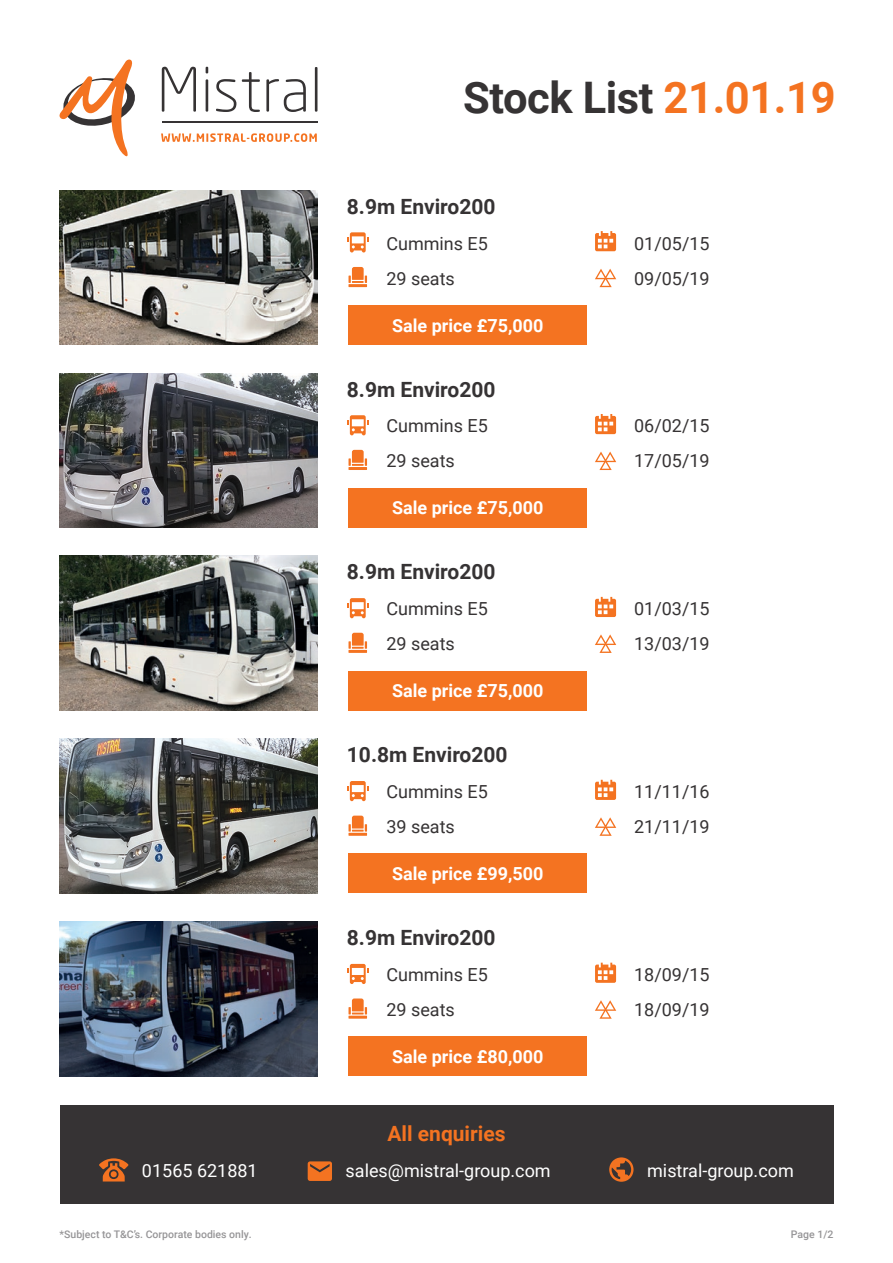
<style>
.page{position:relative;width:893px;height:1263px;background:#fff}
.page>*{position:absolute;margin:0;border:0;box-sizing:border-box;transform-origin:0 0}
.t1{font:700 43.5px "Roboto";letter-spacing:-.01em;color:#363334}
.t2{font:700 21px "Roboto";color:#363334}
.t3{font:700 21px "Roboto";color:#f47321}
.t4{font:18px "Roboto";color:#363334}
.t5{font:700 18px "Roboto";color:#fff}
.t6{font:18px "Roboto";color:#fff}
.t7{font:500 10.5px "Roboto";color:#969597}
.s1{color:#f47321}
</style>
<div class="page">
<div style="left:60px;top:1104px;width:773px;height:99px;background:#363334"></div>
<svg style="left:609px;top:1157px;width:24px;height:25px"></svg>
<svg style="left:308px;top:1161px;width:24px;height:20px"></svg>
<svg style="left:99px;top:1158px;width:29px;height:23px"></svg>
<svg style="left:59px;top:59px;width:76px;height:98px"></svg>
<svg style="left:161px;top:133px;width:156px;height:9px"></svg>
<hr style="left:162px;top:121px;width:155px;height:2px;background:#363334">
<svg style="left:162px;top:67px;width:34px;height:45px"></svg>
<svg style="left:206px;top:67px;width:2px;height:45px"></svg>
<svg style="left:216px;top:79px;width:20px;height:33px"></svg>
<svg style="left:242px;top:72px;width:18px;height:40px"></svg>
<svg style="left:266px;top:79px;width:40px;height:33px"></svg>
<svg style="left:315px;top:67px;width:2px;height:45px"></svg>
<svg style="left:347px;top:232px;width:22px;height:21px"></svg>
<hr style="left:348px;top:284px;width:19px;height:3px;background:#f47321">
<svg style="left:349px;top:267px;width:18px;height:16px"></svg>
<svg style="left:595px;top:269px;width:21px;height:18px"></svg>
<svg style="left:595px;top:231px;width:21px;height:20px"></svg>
<img style="left:60px;top:190px;width:257px;height:154px">
<div style="left:348px;top:305px;width:239px;height:39px;background:#f47321"></div>
<svg style="left:347px;top:415px;width:22px;height:20px"></svg>
<hr style="left:348px;top:467px;width:19px;height:3px;background:#f47321">
<svg style="left:349px;top:450px;width:18px;height:16px"></svg>
<svg style="left:595px;top:452px;width:21px;height:18px"></svg>
<svg style="left:595px;top:414px;width:21px;height:20px"></svg>
<img style="left:60px;top:373px;width:257px;height:154px">
<div style="left:348px;top:488px;width:239px;height:39px;background:#f47321"></div>
<svg style="left:347px;top:598px;width:22px;height:20px"></svg>
<hr style="left:348px;top:650px;width:19px;height:3px;background:#f47321">
<svg style="left:349px;top:633px;width:18px;height:16px"></svg>
<svg style="left:595px;top:634px;width:21px;height:19px"></svg>
<svg style="left:595px;top:597px;width:21px;height:20px"></svg>
<img style="left:60px;top:556px;width:257px;height:154px">
<div style="left:348px;top:671px;width:239px;height:39px;background:#f47321"></div>
<svg style="left:347px;top:781px;width:22px;height:20px"></svg>
<hr style="left:348px;top:833px;width:19px;height:3px;background:#f47321">
<svg style="left:349px;top:816px;width:18px;height:16px"></svg>
<svg style="left:595px;top:817px;width:21px;height:19px"></svg>
<svg style="left:595px;top:780px;width:21px;height:20px"></svg>
<img style="left:60px;top:739px;width:257px;height:154px">
<div style="left:348px;top:854px;width:239px;height:39px;background:#f47321"></div>
<svg style="left:347px;top:964px;width:22px;height:20px"></svg>
<hr style="left:348px;top:1016px;width:19px;height:3px;background:#f47321">
<svg style="left:349px;top:998px;width:18px;height:16px"></svg>
<svg style="left:595px;top:1000px;width:21px;height:19px"></svg>
<svg style="left:595px;top:963px;width:21px;height:20px"></svg>
<img style="left:60px;top:922px;width:257px;height:154px">
<div style="left:348px;top:1037px;width:239px;height:39px;background:#f47321"></div>
<h1 class="t1" style="left:463px;top:67px;width:374px">Stock List <span class="s1">21.01.19</span></h1>
<p class="t2" style="left:347px;top:191px;width:150px">8.9m Enviro200</p>
<p class="t4" style="left:386px;top:231px;width:103px">Cummins E5</p>
<p class="t4" style="left:386px;top:266px;width:70px">29 seats</p>
<p class="t4" style="left:634px;top:266px;width:77px">09/05/19</p>
<p class="t4" style="left:634px;top:231px;width:77px">01/05/15</p>
<p class="t5" style="left:392px;top:313px;width:153px">Sale price £75,000</p>
<p class="t2" style="left:347px;top:374px;width:150px">8.9m Enviro200</p>
<p class="t4" style="left:386px;top:413px;width:103px">Cummins E5</p>
<p class="t4" style="left:386px;top:448px;width:70px">29 seats</p>
<p class="t4" style="left:634px;top:448px;width:77px">17/05/19</p>
<p class="t4" style="left:634px;top:413px;width:77px">06/02/15</p>
<p class="t5" style="left:392px;top:495px;width:153px">Sale price £75,000</p>
<p class="t2" style="left:347px;top:557px;width:150px">8.9m Enviro200</p>
<p class="t4" style="left:386px;top:596px;width:103px">Cummins E5</p>
<p class="t4" style="left:386px;top:631px;width:70px">29 seats</p>
<p class="t4" style="left:634px;top:631px;width:77px">13/03/19</p>
<p class="t4" style="left:634px;top:596px;width:77px">01/03/15</p>
<p class="t5" style="left:392px;top:678px;width:153px">Sale price £75,000</p>
<p class="t2" style="left:347px;top:740px;width:162px">10.8m Enviro200</p>
<p class="t4" style="left:386px;top:779px;width:103px">Cummins E5</p>
<p class="t4" style="left:386px;top:814px;width:70px">39 seats</p>
<p class="t4" style="left:634px;top:814px;width:77px">21/11/19</p>
<p class="t4" style="left:634px;top:779px;width:77px">11/11/16</p>
<p class="t5" style="left:392px;top:861px;width:153px">Sale price £99,500</p>
<p class="t2" style="left:347px;top:923px;width:150px">8.9m Enviro200</p>
<p class="t4" style="left:386px;top:962px;width:103px">Cummins E5</p>
<p class="t4" style="left:386px;top:997px;width:70px">29 seats</p>
<p class="t4" style="left:634px;top:997px;width:77px">18/09/19</p>
<p class="t4" style="left:634px;top:962px;width:77px">18/09/15</p>
<p class="t5" style="left:392px;top:1044px;width:153px">Sale price £80,000</p>
<p class="t3" style="left:387px;top:1119px;width:120px">All enquiries</p>
<p class="t6" style="left:142px;top:1157px;width:117px">01565 621881</p>
<p class="t6" style="left:346px;top:1158px;width:207px">sales@mistral-group.com</p>
<p class="t6" style="left:647px;top:1158px;width:148px">mistral-group.com</p>
<p class="t7" style="left:60px;top:1227px;width:194px">*Subject to T&amp;C’s. Corporate bodies only.</p>
<p class="t7" style="left:791px;top:1227px;width:44px">Page 1/2</p>
</div>
